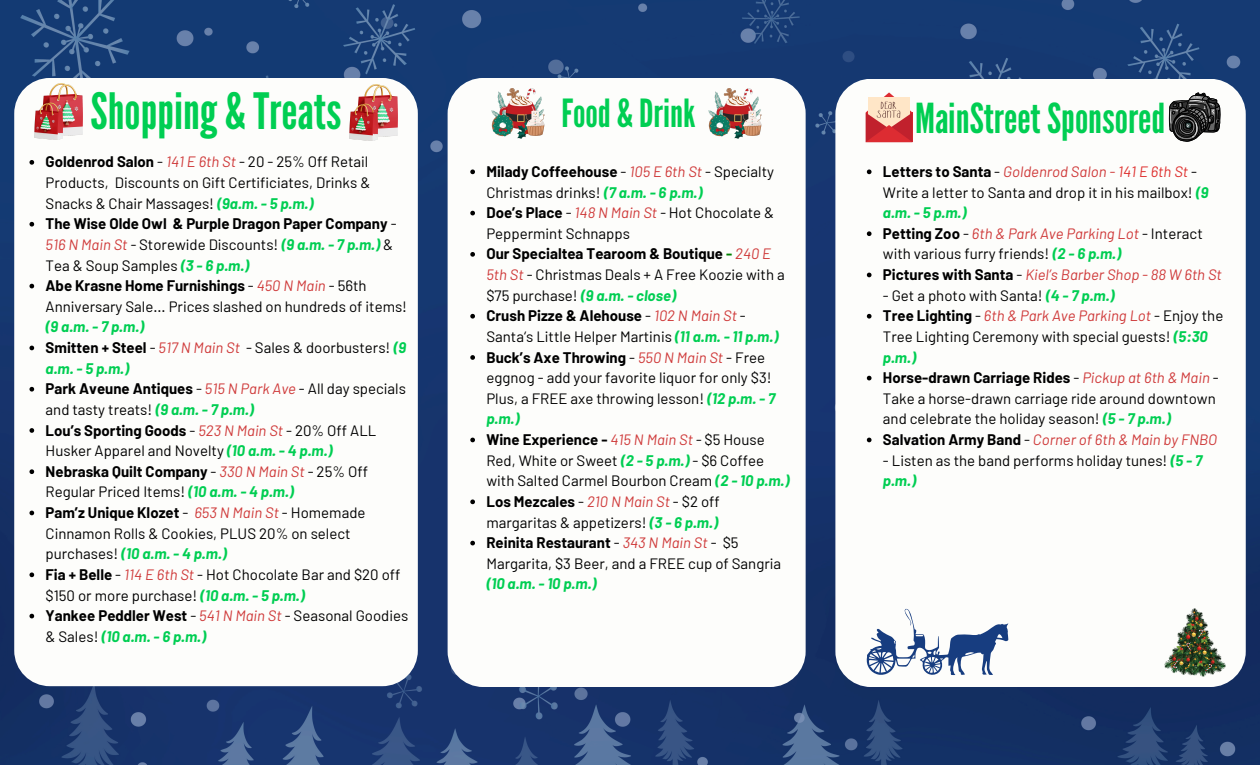
<style>
.page{position:relative;width:1260px;height:765px;background:#fff}
.page>*{position:absolute;margin:0;border:0;box-sizing:border-box;transform-origin:0 0}
.t1{font:50px "League Gothic";color:#00ce52}
.t2{font:41.25px "League Gothic";color:#00ce52}
.t3{font:38.75px "League Gothic";color:#00ce52}
.t4{font:15px/20.6px "Barlow";color:#000}
.t5{font:700 15px/20.6px "Barlow";color:#000}
.t6{font:italic 15px "Barlow";color:#cf3a3a}
.t7{font:italic 700 15px "Barlow";color:#00ce52}
.s1{font-weight:700}
.s2{font-style:italic;color:#cf3a3a}
.s3{font-weight:700;font-style:italic;color:#00ce52}
.s4{font-weight:400}
.s5{font-weight:400;font-style:italic;color:#cf3a3a}
.s6{font-weight:400;font-style:italic}
.s7{font-style:italic;color:#00ce52}
.s8{font-style:italic}
.s9{font-weight:700;color:#008000}
.s10{font-style:italic;color:#de312f}
.s11{font-weight:700;font-style:normal;color:#000}
.s12{font-style:normal;color:#000}
</style>
<div class="page">
<img style="left:0;top:0;width:1260px;height:765px">
<div style="left:14px;top:78px;width:404px;height:608px;background:#fdfdfb;border-radius:36px"></div>
<img style="left:35px;top:83px;width:48px;height:56px">
<img style="left:350px;top:84px;width:48px;height:57px">
<div style="left:835px;top:79px;width:411px;height:607px;background:#fdfdfb;border-radius:36px"></div>
<svg style="left:866px;top:609px;width:142px;height:67px"></svg>
<img style="left:1164px;top:609px;width:61px;height:67px">
<svg style="left:866px;top:92px;width:46px;height:50px;background:#e38d84"></svg>
<svg style="left:1169px;top:92px;width:51px;height:50px"></svg>
<svg style="left:29px;top:160px;width:5px;height:5px"></svg>
<svg style="left:29px;top:222px;width:5px;height:5px"></svg>
<svg style="left:29px;top:284px;width:5px;height:4px"></svg>
<svg style="left:29px;top:346px;width:5px;height:4px"></svg>
<svg style="left:29px;top:387px;width:5px;height:5px"></svg>
<svg style="left:29px;top:428px;width:5px;height:5px"></svg>
<svg style="left:29px;top:469px;width:5px;height:5px"></svg>
<svg style="left:29px;top:511px;width:5px;height:4px"></svg>
<svg style="left:29px;top:572px;width:5px;height:5px"></svg>
<svg style="left:29px;top:614px;width:5px;height:4px"></svg>
<svg style="left:867px;top:169px;width:5px;height:5px"></svg>
<svg style="left:867px;top:231px;width:5px;height:5px"></svg>
<svg style="left:867px;top:273px;width:5px;height:4px"></svg>
<svg style="left:867px;top:314px;width:5px;height:5px"></svg>
<svg style="left:867px;top:376px;width:5px;height:4px"></svg>
<svg style="left:867px;top:438px;width:5px;height:4px"></svg>
<div style="left:448px;top:78px;width:358px;height:608px;background:#fdfdfb;border-radius:36px"></div>
<img style="left:709px;top:89px;width:52px;height:50px">
<img style="left:492px;top:89px;width:52px;height:50px">
<svg style="left:470px;top:169px;width:5px;height:5px"></svg>
<svg style="left:470px;top:211px;width:5px;height:4px"></svg>
<svg style="left:470px;top:252px;width:5px;height:5px"></svg>
<svg style="left:470px;top:314px;width:5px;height:5px"></svg>
<svg style="left:470px;top:355px;width:5px;height:5px"></svg>
<svg style="left:470px;top:438px;width:5px;height:4px"></svg>
<svg style="left:470px;top:499px;width:5px;height:5px"></svg>
<svg style="left:470px;top:541px;width:5px;height:4px"></svg>
<h1 class="t1" style="left:91px;top:83px;width:252px">Shopping &amp; Treats</h1>
<p class="t4" style="left:46px;top:151px;width:326px"><span class="s1">Goldenrod Salon</span> - <span class="s2">141 E 6th St</span> - 20 - 25% Off Retail<br>Products, Discounts on Gift Certificiates, Drinks &amp;<br>Snacks &amp; Chair Massages! <span class="s3">(9a.m. - 5 p.m.)</span></p>
<p class="t5" style="left:46px;top:213px;width:352px">The Wise Olde Owl &amp; Purple Dragon Paper Company <span class="s4">-<br></span><span class="s5">516 N Main St</span> <span class="s6">-</span> <span class="s4">Storewide Discounts!</span> <span class="s7">(9 a.m. - 7 p.m.)</span> <span class="s4">&amp;<br>Tea &amp; Soup Samples</span> <span class="s7">(3 - 6 p.m.)</span></p>
<p class="t4" style="left:46px;top:275px;width:363px"><span class="s1">Abe Krasne Home Furnishings</span> - <span class="s2">450 N Main</span> - 56th<br>Anniversary Sale... Prices slashed on hundreds of items! <span class="s3">(9 a.m. - 7 p.m.)</span></p>
<p class="t4" style="left:46px;top:337px;width:362px"><span class="s1">Smitten + Steel</span> - <span class="s2">517 N Main St</span> - Sales &amp; doorbusters! <span class="s3">(9 a.m. - 5 p.m.)</span></p>
<p class="t4" style="left:46px;top:378px;width:362px"><span class="s1">Park Aveune Antiques</span> - <span class="s2">515 N Park Ave</span> - All day specials and tasty treats! <span class="s3">(9 a.m. - 7 p.m.)</span></p>
<p class="t4" style="left:46px;top:419px;width:332px"><span class="s1">Lou’s Sporting Goods</span> - <span class="s2">523 N Main St</span> - 20% Off ALL<br>Husker Apparel and Novelty <span class="s3">(10 a.m. - 4 p.m.)</span></p>
<p class="t4" style="left:46px;top:461px;width:324px"><span class="s1">Nebraska Quilt Company</span> - <span class="s2">330 N Main St</span> - 25% Off<br>Regular Priced Items! <span class="s3">(10 a.m. - 4 p.m.)</span></p>
<p class="t4" style="left:46px;top:502px;width:321px"><span class="s1">Pam’z Unique Klozet</span> - <span class="s2">653 N Main St</span> - Homemade<br>Cinnamon Rolls &amp; Cookies, PLUS 20% on select purchases! <span class="s3">(10 a.m. - 4 p.m.)</span></p>
<p class="t4" style="left:46px;top:564px;width:356px"><span class="s1">Fia + Belle</span> - <span class="s2">114 E 6th St</span> - Hot Chocolate Bar and $20 off $150 or more purchase! <span class="s3">(10 a.m. - 5 p.m.)</span></p>
<p class="t4" style="left:46px;top:605px;width:364px"><span class="s1">Yankee Peddler West</span> - <span class="s2">541 N Main St</span> - Seasonal Goodies &amp; Sales! <span class="s3">(10 a.m. - 6 p.m.)</span></p>
<p class="t3" style="left:561px;top:91px;width:135px">Food &amp; Drink</p>
<p class="t4" style="left:486px;top:161px;width:289px"><span class="s1">Milady Coffeehouse</span> - <span class="s2">105 E 6th St</span> - Specialty<br>Christmas drinks! <span class="s3">(7 a.m. - 6 p.m.)</span></p>
<h2 class="t4" style="left:486px;top:202px;width:289px"><span class="s1">Doe’s Place</span> - <span class="s2">148 N Main St</span> <span class="s8">-</span> Hot Chocolate &amp;<br>Peppermint Schnapps</h2>
<p class="t4" style="left:486px;top:243px;width:300px"><span class="s1">Our Specialtea Tearoom &amp; Boutique</span> <span class="s9">-</span> <span class="s2">240 E<br>5th St</span> - Christmas Deals + A Free Koozie with a $75 purchase! <span class="s3">(9 a.m. - close)</span></p>
<p class="t4" style="left:486px;top:305px;width:293px"><span class="s1">Crush Pizze &amp; Alehouse</span> - <span class="s2">102 N Main St</span> -<br>Santa‘s Little Helper Martinis <span class="s3">(11 a.m. - 11 p.m.)</span></p>
<p class="t4" style="left:486px;top:346px;width:290px"><span class="s1">Buck’s Axe Throwing</span> - <span class="s2">550 N Main St</span> - Free eggnog - add your favorite liquor for only $3!<br>Plus, a FREE axe throwing lesson! <span class="s3">(12 p.m. - 7 p.m.)</span></p>
<p class="t4" style="left:486px;top:429px;width:305px"><span class="s1">Wine Experience -</span> <span class="s2">415 N Main St</span> <span class="s8">-</span> $5 House<br>Red, White or Sweet <span class="s3">(2 - 5 p.m.)</span> - $6 Coffee with Salted Carmel Bourbon Cream <span class="s3">(2 - 10 p.m.)</span></p>
<p class="t4" style="left:486px;top:491px;width:235px"><span class="s1">Los Mezcales</span> - <span class="s2">210 N Main St</span> - $2 off margaritas &amp; appetizers! <span class="s3">(3 - 6 p.m.)</span></p>
<p class="t4" style="left:486px;top:532px;width:296px"><span class="s1">Reinita Restaurant</span> - <span class="s2">343 N Main St</span> - $5<br>Margarita, $3 Beer, and a FREE cup of Sangria</p>
<p class="t7" style="left:486px;top:574px;width:112px">(10 a.m. - 10 p.m.)</p>
<h2 class="t2" style="left:915px;top:94px;width:252px">MainStreetSponsored</h2>
<p class="t4" style="left:883px;top:161px;width:327px"><span class="s1">Letters to Santa</span> - <span class="s2">Goldenrod Salon -</span> <span class="s10">141 E 6th St</span> -<br>Write a letter to Santa and drop it in his mailbox! <span class="s3">(9 a.m. - 5 p.m.)</span></p>
<p class="t4" style="left:883px;top:223px;width:321px"><span class="s1">Petting Zoo</span> - <span class="s2">6th &amp; Park Ave Parking Lot</span> - Interact with various furry friends! <span class="s3">(2 - 6 p.m.)</span></p>
<p class="t6" style="left:883px;top:265px;width:340px"><span class="s11">Pictures with Santa</span> <span class="s12">-</span> Kiel’s Barber Shop - 88 W 6th St</p>
<p class="t4" style="left:883px;top:284px;width:233px">- Get a photo with Santa! <span class="s3">(4 - 7 p.m.)</span></p>
<p class="t4" style="left:883px;top:305px;width:342px"><span class="s1">Tree Lighting</span> - <span class="s2">6th &amp; Park Ave Parking Lot</span> - Enjoy the<br>Tree Lighting Ceremony with special guests! <span class="s3">(5:30 p.m.)</span></p>
<p class="t4" style="left:883px;top:367px;width:337px"><span class="s1">Horse-drawn Carriage Rides</span> - <span class="s2">Pickup at 6th &amp; Main</span> -<br>Take a horse-drawn carriage ride around downtown and celebrate the holiday season! <span class="s3">(5 - 7 p.m.)</span></p>
<p class="t6" style="left:883px;top:430px;width:336px"><span class="s11">Salvation Army Band</span> <span class="s12">-</span> Corner of 6th &amp; Main by FNBO</p>
<p class="t4" style="left:883px;top:449px;width:321px">- Listen as the band performs holiday tunes! <span class="s3">(5 - 7 p.m.)</span></p>
</div>
